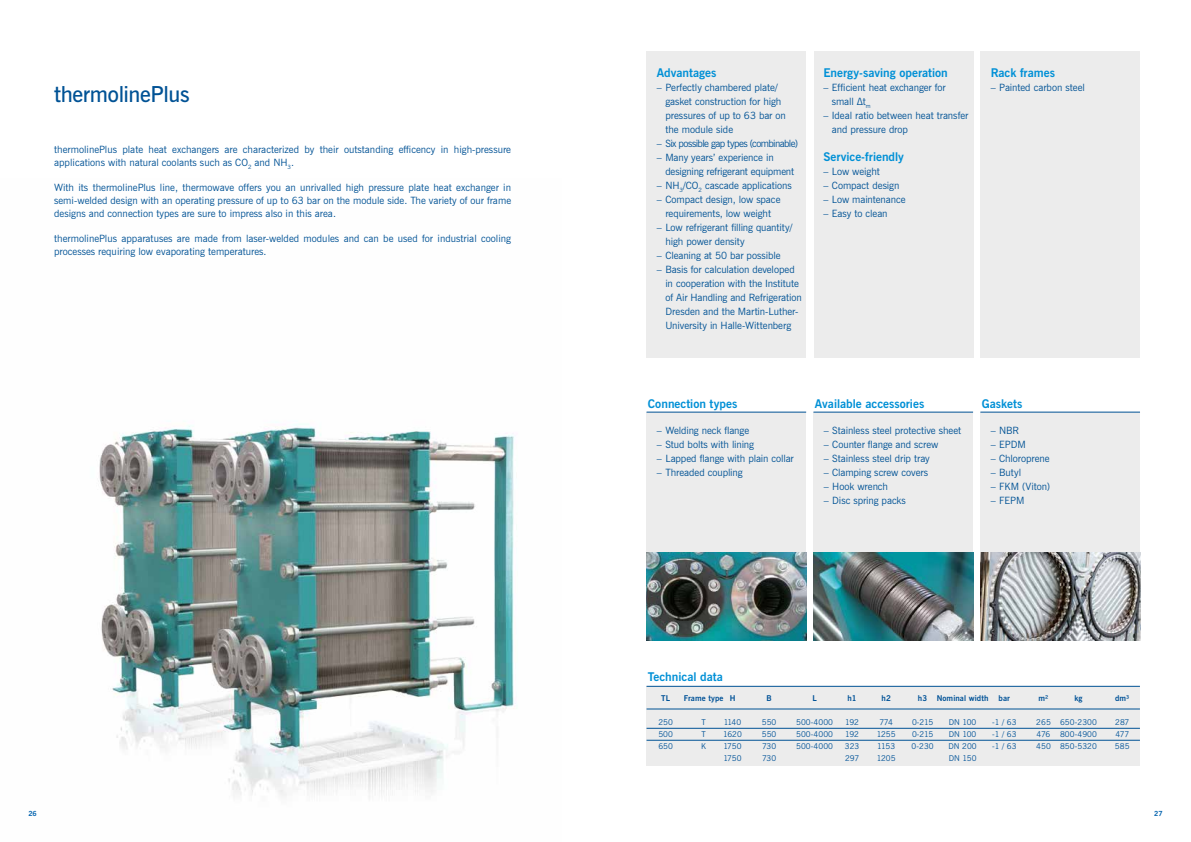
<style>
.page{position:relative;width:1191px;height:842px;background:#fff}
.page>*{position:absolute;margin:0;border:0;box-sizing:border-box;transform-origin:0 0}
.t1{font:600 22px "News Gothic";letter-spacing:-.015em;color:#005295}
.t2{font:700 12px "News Gothic";color:#0090d6}
.t3{font:10px/14px "News Gothic";letter-spacing:-.005em;color:#005295}
.t4{font:10px "News Gothic";letter-spacing:-.06em;color:#005295}
.t5{font:8px/12px "News Gothic";letter-spacing:.01em;color:#005297;text-align:justify}
.t6{font:700 8px "News Gothic";letter-spacing:.01em;color:#005297}
.t7{font:8px/12px "News Gothic";letter-spacing:-.04em;color:#005297;text-align:center}
.t8{font:700 7px "News Gothic";color:#0062ae}
</style>
<div class="page">
<img style="left:99px;top:424px;width:417px;height:374px">
<div style="left:814px;top:51px;width:159px;height:306px;background:#ececec"></div>
<div style="left:646px;top:51px;width:160px;height:306px;background:#ececec"></div>
<div style="left:980px;top:51px;width:160px;height:306px;background:#ececec"></div>
<div style="left:646px;top:412px;width:160px;height:141px;background:#ececec"></div>
<img style="left:646px;top:553px;width:160px;height:88px">
<hr style="left:646px;top:412px;width:160px;height:1px;background:#005295">
<div style="left:813px;top:412px;width:160px;height:141px;background:#ececec"></div>
<img style="left:813px;top:553px;width:160px;height:88px">
<hr style="left:813px;top:412px;width:160px;height:1px;background:#005295">
<div style="left:980px;top:412px;width:160px;height:141px;background:#ececec"></div>
<img style="left:980px;top:553px;width:160px;height:88px">
<hr style="left:980px;top:412px;width:160px;height:1px;background:#005295">
<div style="left:646px;top:686px;width:494px;height:79px;background:#ececec"></div>
<hr style="left:646px;top:709px;width:494px;height:1px;background:#005295">
<hr style="left:646px;top:740px;width:494px;height:1px;background:#005295">
<hr style="left:646px;top:728px;width:494px;height:1px;background:#005295">
<hr style="left:646px;top:686px;width:494px;height:1px;background:#005295">
<h1 class="t1" style="left:54px;top:80px;width:137px">thermolinePlus</h1>
<p class="t3" style="left:54px;top:143px;width:458px;line-height:12.8px">thermolinePlus plate heat exchangers are characterized by their outstanding efficency in high-pressure applications with natural coolants such as CO<sub>2</sub> and NH<sub>3</sub>.</p>
<p class="t3" style="left:54px;top:182px;width:458px;line-height:12.8px;text-align:justify">With its thermolinePlus line, thermowave offers you an unrivalled high pressure plate heat exchanger in semi-welded design with an operating pressure of up to 63 bar on the module side. The variety of our frame designs and connection types are sure to impress also in this area.</p>
<p class="t3" style="left:54px;top:233px;width:458px;line-height:12.8px">thermolinePlus apparatuses are made from laser-welded modules and can be used for industrial cooling processes requiring low evaporating temperatures.</p>
<p class="t2" style="left:657px;top:64px;width:61px">Advantages</p>
<p class="t3" style="left:665px;top:80px;width:122px;text-indent:-8px">– Perfectly chambered plate/ gasket construction for high pressures of up to 63 bar on the module side</p>
<p class="t4" style="left:657px;top:136px;width:143px">– Six possible gap types (combinable)</p>
<p class="t3" style="left:665px;top:150px;width:130px;text-indent:-8px">– Many years’ experience in designing refrigerant equipment</p>
<p class="t3" style="left:657px;top:178px;width:136px">– NH<sub>3</sub>/CO<sub>2</sub> cascade applications</p>
<p class="t3" style="left:657px;top:192px;width:125px;text-align:center">– Compact design, low space requirements, low weight</p>
<p class="t3" style="left:665px;top:220px;width:128px;text-indent:-8px">– Low refrigerant filling quantity/ high power density</p>
<p class="t3" style="left:657px;top:248px;width:125px">– Cleaning at 50 bar possible</p>
<p class="t3" style="left:665px;top:262px;width:138px;text-indent:-8px">– Basis for calculation developed in cooperation with the Institute of Air Handling and Refrigeration Dresden and the Martin-Luther-University in Halle-Wittenberg</p>
<p class="t2" style="left:823px;top:64px;width:126px">Energy-saving operation</p>
<p class="t3" style="left:832px;top:80px;width:115px;text-indent:-8px">– Efficient heat exchanger for small Δt<sub>m</sub></p>
<p class="t3" style="left:832px;top:108px;width:138px;text-indent:-8px">– Ideal ratio between heat transfer and pressure drop</p>
<p class="t2" style="left:823px;top:148px;width:82px">Service-friendly</p>
<p class="t3" style="left:823px;top:164px;width:58px">– Low weight</p>
<p class="t3" style="left:823px;top:178px;width:78px">– Compact design</p>
<p class="t3" style="left:823px;top:192px;width:84px">– Low maintenance</p>
<p class="t3" style="left:823px;top:206px;width:66px">– Easy to clean</p>
<p class="t2" style="left:990px;top:64px;width:66px">Rack frames</p>
<p class="t3" style="left:990px;top:80px;width:96px">– Painted carbon steel</p>
<p class="t2" style="left:648px;top:396px;width:91px">Connection types</p>
<p class="t2" style="left:815px;top:396px;width:111px">Available accessories</p>
<p class="t2" style="left:981px;top:396px;width:42px">Gaskets</p>
<p class="t3" style="left:657px;top:424px;width:94px">– Welding neck flange</p>
<p class="t3" style="left:657px;top:438px;width:99px">– Stud bolts with lining</p>
<p class="t3" style="left:657px;top:452px;width:138px">– Lapped flange with plain collar</p>
<p class="t3" style="left:657px;top:466px;width:87px">– Threaded coupling</p>
<p class="t3" style="left:823px;top:424px;width:139px">– Stainless steel protective sheet</p>
<p class="t3" style="left:823px;top:438px;width:116px">– Counter flange and screw</p>
<p class="t3" style="left:823px;top:452px;width:107px">– Stainless steel drip tray</p>
<p class="t3" style="left:823px;top:466px;width:106px">– Clamping screw covers</p>
<p class="t3" style="left:823px;top:480px;width:66px">– Hook wrench</p>
<p class="t3" style="left:823px;top:494px;width:84px">– Disc spring packs</p>
<p class="t3" style="left:990px;top:424px;width:30px">– NBR</p>
<p class="t3" style="left:990px;top:438px;width:37px">– EPDM</p>
<p class="t3" style="left:990px;top:452px;width:60px">– Chloroprene</p>
<p class="t3" style="left:990px;top:466px;width:32px">– Butyl</p>
<p class="t3" style="left:990px;top:480px;width:61px">– FKM (Viton)</p>
<p class="t3" style="left:990px;top:494px;width:35px">– FEPM</p>
<p class="t2" style="left:648px;top:669px;width:76px">Technical data</p>
<p class="t6" style="left:661px;top:693px;width:10px">TL</p>
<p class="t5" style="left:658px;top:716px;width:16px">250<br>500<br>650</p>
<p class="t6" style="left:684px;top:693px;width:41px">Frame type</p>
<p class="t5" style="left:701px;top:716px;width:6px">T T K</p>
<p class="t6" style="left:729px;top:693px;width:7px">H</p>
<p class="t5" style="left:723px;top:716px;width:20px">1140<br>1620<br>1750<br>1750</p>
<p class="t6" style="left:766px;top:693px;width:7px">B</p>
<p class="t5" style="left:762px;top:716px;width:16px">550<br>550<br>730<br>730</p>
<p class="t6" style="left:812px;top:693px;width:6px">L</p>
<p class="t5" style="left:796px;top:716px;width:38px">500-4000<br>500-4000<br>500-4000</p>
<p class="t6" style="left:847px;top:693px;width:11px">h1</p>
<p class="t5" style="left:845px;top:716px;width:16px">192<br>192<br>323<br>297</p>
<p class="t6" style="left:881px;top:693px;width:11px">h2</p>
<p class="t7" style="left:876px;top:716px;width:20px">774<br>1255<br>1153<br>1205</p>
<p class="t6" style="left:918px;top:693px;width:11px">h3</p>
<p class="t5" style="left:911px;top:716px;width:24px">0-215<br>0-215<br>0-230</p>
<p class="t6" style="left:936px;top:693px;width:53px">Nominal width</p>
<p class="t5" style="left:948px;top:716px;width:30px">DN 100<br>DN 100<br>DN 200<br>DN 150</p>
<p class="t6" style="left:998px;top:693px;width:13px">bar</p>
<p class="t5" style="left:992px;top:716px;width:26px">-1 / 63 -1 / 63 -1 / 63</p>
<p class="t6" style="left:1038px;top:693px;width:11px">m²</p>
<p class="t5" style="left:1036px;top:716px;width:16px">265<br>476<br>450</p>
<p class="t6" style="left:1074px;top:693px;width:10px">kg</p>
<p class="t5" style="left:1060px;top:716px;width:38px">650-2300<br>800-4900<br>850-5320</p>
<p class="t6" style="left:1115px;top:693px;width:16px">dm³</p>
<p class="t5" style="left:1115px;top:716px;width:16px">287<br>477<br>585</p>
<p class="t8" style="left:28px;top:809px;width:10px">26</p>
<p class="t8" style="left:1154px;top:809px;width:10px">27</p>
</div>
